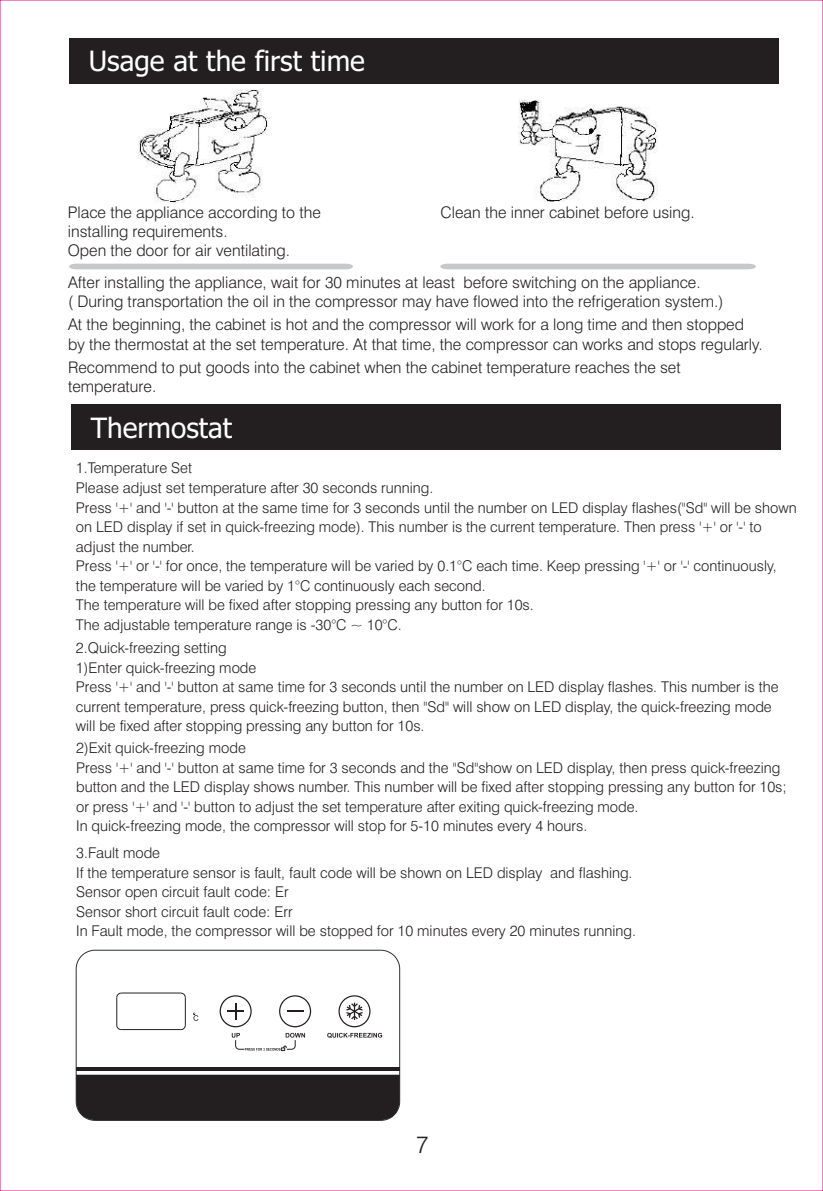
<style>
.page{position:relative;width:823px;height:1191px;background:#fff}
.page>*{position:absolute;margin:0;border:0;box-sizing:border-box;transform-origin:0 0}
.t1{font:28px "Tahoma";color:#fff}
.t2{font:300 24px "Swiss 721 BT";color:#231f20}
.t3{font:300 16px/19.2px "Swiss 721 BT";color:#231f20}
.t4{font:300 14.8px/19.6px "Swiss 721 BT";color:#231f20}
</style>
<div class="page">
<div style="left:69px;top:38px;width:709px;height:45px;background:#231f20"></div>
<img style="left:518px;top:99px;width:139px;height:102px">
<img style="left:138px;top:89px;width:129px;height:113px">
<svg style="left:69px;top:264px;width:284px;height:5px"></svg>
<div style="left:440px;top:264px;width:315px;height:5px;background:#c7c8ca"></div>
<div style="left:71px;top:405px;width:709px;height:45px;background:#231f20"></div>
<hr style="left:76px;top:969px;width:1px;height:132px;background:#293136">
<hr style="left:95px;top:950px;width:285px;height:1px;background:#293136">
<hr style="left:399px;top:969px;width:1px;height:132px;background:#293136">
<svg style="left:75px;top:949px;width:21px;height:20px"></svg>
<svg style="left:380px;top:949px;width:20px;height:20px"></svg>
<svg style="left:76px;top:1066px;width:323px;height:4px"></svg>
<div style="left:76px;top:1074px;width:324px;height:47px;background:#231f20"></div>
<hr style="left:121px;top:1029px;width:60px;height:1px;background:#231f20">
<hr style="left:121px;top:992px;width:60px;height:1px;background:#231f20">
<svg style="left:180px;top:992px;width:6px;height:38px"></svg>
<svg style="left:116px;top:992px;width:6px;height:38px"></svg>
<svg style="left:193px;top:1012px;width:5px;height:9px"></svg>
<svg style="left:219px;top:995px;width:92px;height:55px"></svg>
<svg style="left:327px;top:995px;width:55px;height:43px"></svg>
<h1 class="t1" style="left:89px;top:49px;width:277px">Usage at the first time</h1>
<p class="t3" style="left:68px;top:204px;width:254px">Place the appliance according to the installing requirements.<br>Open the door for air ventilating.</p>
<p class="t3" style="left:440px;top:204px;width:255px">Clean the inner cabinet before using.</p>
<p class="t3" style="left:68px;top:274px;width:656px">After installing the appliance, wait for 30 minutes at least before switching on the appliance.<br>( During transportation the oil in the compressor may have flowed into the refrigeration system.)</p>
<p class="t3" style="left:68px;top:317px;width:695px">At the beginning, the cabinet is hot and the compressor will work for a long time and then stopped by the thermostat at the set temperature. At that time, the compressor can works and stops regularly.</p>
<p class="t3" style="left:68px;top:359px;width:613px">Recommend to put goods into the cabinet when the cabinet temperature reaches the set temperature.</p>
<h1 class="t1" style="left:91px;top:416px;width:143px">Thermostat</h1>
<p class="t4" style="left:76px;top:460px;width:721px">1.Temperature Set<br>Please adjust set temperature after 30 seconds running.<br>Press '+' and '-' button at the same time for 3 seconds until the number on LED display flashes("Sd" will be shown on LED display if set in quick-freezing mode). This number is the current temperature. Then press '+' or '-' to adjust the number.<br>Press '+' or '-' for once, the temperature will be varied by 0.1°C each time. Keep pressing '+' or '-' continuously, the temperature will be varied by 1°C continuously each second.<br>The temperature will be fixed after stopping pressing any button for 10s.<br>The adjustable temperature range is -30°C ~ 10°C.</p>
<p class="t4" style="left:76px;top:639px;width:703px">2.Quick-freezing setting<br>1)Enter quick-freezing mode<br>Press '+' and '-' button at same time for 3 seconds until the number on LED display flashes. This number is the current temperature, press quick-freezing button, then "Sd" will show on LED display, the quick-freezing mode will be fixed after stopping pressing any button for 10s.</p>
<p class="t4" style="left:76px;top:739px;width:711px">2)Exit quick-freezing mode<br>Press '+' and '-' button at same time for 3 seconds and the "Sd"show on LED display, then press quick-freezing button and the LED display shows number. This number will be fixed after stopping pressing any button for 10s; or press '+' and '-' button to adjust the set temperature after exiting quick-freezing mode.<br>In quick-freezing mode, the compressor will stop for 5-10 minutes every 4 hours.</p>
<p class="t4" style="left:76px;top:844px;width:561px">3.Fault mode<br>If the temperature sensor is fault, fault code will be shown on LED display and flashing.<br>Sensor open circuit fault code: Er<br>Sensor short circuit fault code: Err<br>In Fault mode, the compressor will be stopped for 10 minutes every 20 minutes running.</p>
<h2 class="t2" style="left:415px;top:1134px;width:14px">7</h2>
</div>
